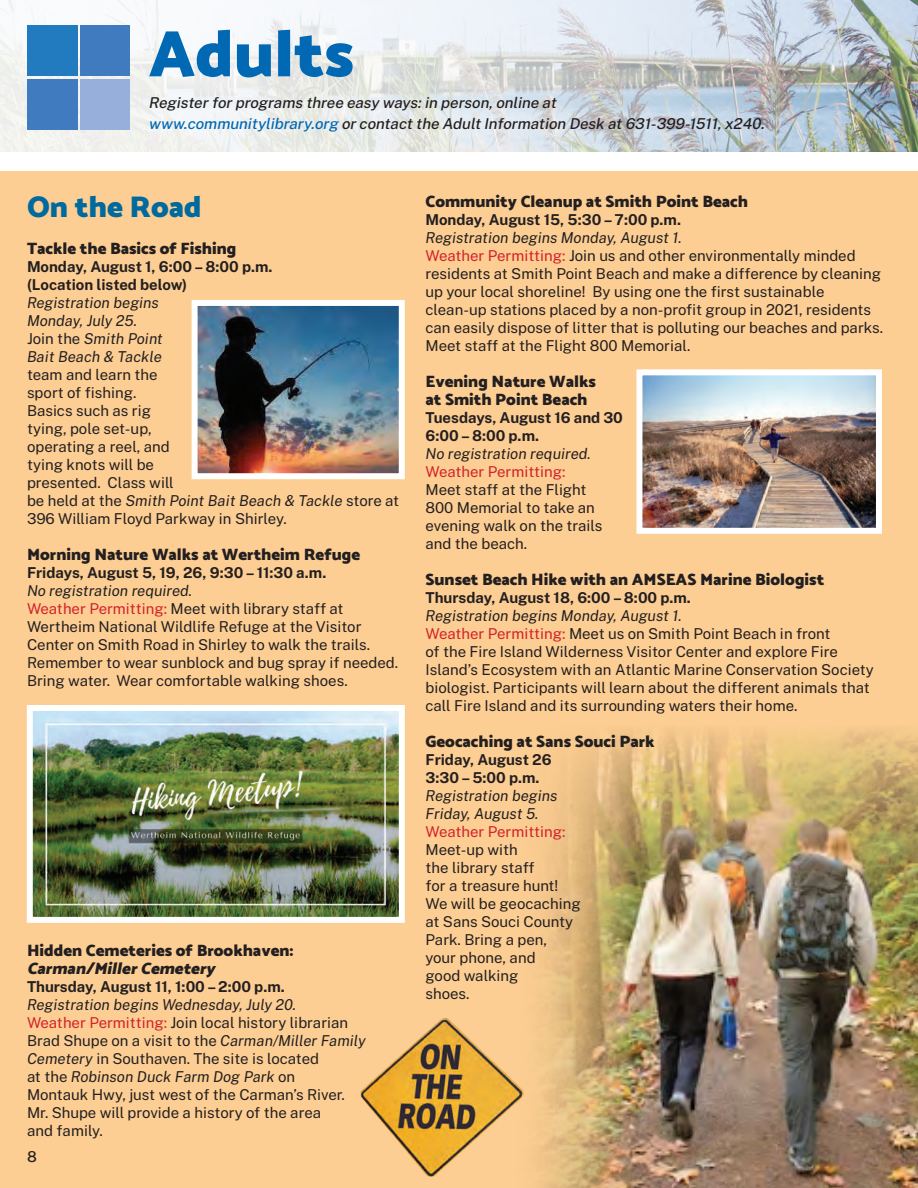
<style>
.page{position:relative;width:918px;height:1188px;background:#fff}
.page>*{position:absolute;margin:0;border:0;box-sizing:border-box;transform-origin:0 0}
.t1{font:100 66px "Catamaran";color:#0168b3}
.t2{font:100 30px "Catamaran";color:#006a9e}
.t3{font:100 16.5px/18px "Catamaran";color:#231f20}
.t4{font:italic 100 16.5px "Catamaran";color:#231f20}
.t5{font:15px/18px "Public Sans";color:#231f20}
.t6{font:700 15px/18px "Public Sans";color:#231f20}
.t7{font:italic 500 15px/21px "Public Sans";color:#231f20}
.t8{font:italic 15px/18px "Public Sans";color:#231f20}
.t9{font:15px "Public Sans";color:#d1232a}
.t10{font:500 15px "Public Sans";color:#231f20}
.s1{color:#0168b3}
.s2{font-style:normal}
.s3{font-style:italic}
.s4{color:#d1232a}
</style>
<div class="page">
<div style="left:0;top:172px;width:918px;height:1016px;background:#fdce93"></div>
<img style="left:0;top:0;width:918px;height:151px">
<div style="left:27px;top:26px;width:50px;height:50px;background:#237bbf"></div>
<div style="left:80px;top:26px;width:50px;height:50px;background:#407bbf"></div>
<div style="left:27px;top:79px;width:50px;height:50px;background:#407bbf"></div>
<div style="left:80px;top:79px;width:50px;height:50px;background:#96b0db"></div>
<img style="left:191px;top:300px;width:214px;height:180px">
<img style="left:636px;top:369px;width:246px;height:165px">
<img style="left:26px;top:705px;width:379px;height:218px">
<img style="left:538px;top:730px;width:380px;height:458px">
<img style="left:360px;top:1018px;width:164px;height:159px">
<h1 class="t1" style="left:148px;top:4px;width:207px">Adults</h1>
<p class="t7" style="left:148px;top:91px;width:621px">Registerforprograms three easy ways:in person,online at<br><span class="s1">www.communitylibrary.org</span> orcontactthe AdultInformation Desk at631-399-1511,x240.</p>
<h2 class="t2" style="left:27px;top:184px;width:176px">On the Road</h2>
<p class="t3" style="left:27px;top:239px;width:211px">Tackle the Basics of Fishing</p>
<p class="t6" style="left:27px;top:257px;width:247px">Monday, August 1, 6:00 – 8:00 p.m. (Location listed below)</p>
<p class="t8" style="left:27px;top:293px;width:137px">Registration begins<br>Monday, July 25.<br><span class="s2">Join the</span> Smith Point<br>Bait Beach &amp; Tackle</p>
<p class="t5" style="left:27px;top:365px;width:374px">team and learn the<br>sport of fishing.<br>Basics such as rig<br>tying, pole set-up,<br>operating a reel, and<br>tying knots will be<br>presented. Class will<br>be held at the <span class="s3">Smith Point Bait Beach &amp; Tackle</span> store at<br>396 William Floyd Parkway in Shirley.</p>
<p class="t3" style="left:27px;top:545px;width:335px">Morning Nature Walks at Wertheim Refuge</p>
<p class="t6" style="left:27px;top:563px;width:301px">Fridays, August 5, 19, 26, 9:30 – 11:30 a.m.</p>
<p class="t5" style="left:27px;top:581px;width:373px"><span class="s3">No registration required.<br></span><span class="s4">Weather Permitting:</span> Meet with library staff at Wertheim National Wildlife Refuge at the Visitor Center on Smith Road in Shirley to walk the trails.<br>Remember to wear sunblock and bug spray if needed.<br>Bring water. Wear comfortable walking shoes.</p>
<p class="t3" style="left:27px;top:941px;width:268px">Hidden Cemeteries of Brookhaven:</p>
<p class="t4" style="left:27px;top:956px;width:194px">Carman/MillerCemetery</p>
<p class="t6" style="left:27px;top:977px;width:259px">Thursday, August 11, 1:00 – 2:00 p.m.</p>
<p class="t5" style="left:27px;top:995px;width:340px"><span class="s3">Registration begins Wednesday, July 20.<br></span><span class="s4">Weather Permitting:</span> Join local history librarian Brad Shupe on a visit to the <span class="s3">Carman/Miller Family Cemetery</span> in Southaven. The site is located<br>at the <span class="s3">Robinson Duck Farm Dog Park</span> on<br>Montauk Hwy, just west of the Carman’s River.<br>Mr. Shupe will provide a history of the area<br>and family.</p>
<p class="t10" style="left:27px;top:1146px;width:11px">8</p>
<p class="t3" style="left:426px;top:192px;width:324px">Community Cleanup at Smith Point Beach</p>
<p class="t6" style="left:426px;top:209px;width:257px">Monday, August 15, 5:30 – 7:00 p.m.</p>
<p class="t5" style="left:426px;top:227px;width:459px"><span class="s3">Registration begins Monday, August 1.<br></span><span class="s4">Weather Permitting:</span> Join us and other environmentally minded residents at Smith Point Beach and make a difference by cleaning up your local shoreline! By using one the first sustainable clean-up stations placed by a non-profit group in 2021, residents can easily dispose of litter that is polluting our beaches and parks.<br>Meet staff at the Flight 800 Memorial.</p>
<p class="t3" style="left:426px;top:372px;width:172px">Evening Nature Walks at Smith Point Beach</p>
<p class="t6" style="left:426px;top:407px;width:199px">Tuesdays, August 16 and 30<br>6:00 – 8:00 p.m.</p>
<p class="t8" style="left:426px;top:444px;width:167px">No registration required.</p>
<p class="t9" style="left:426px;top:460px;width:142px">Weather Permitting:</p>
<p class="t5" style="left:426px;top:479px;width:178px">Meet staff at the Flight<br>800 Memorial to take an evening walk on the trails and the beach.</p>
<p class="t3" style="left:426px;top:570px;width:400px">Sunset Beach Hike with an AMSEAS Marine Biologist</p>
<p class="t6" style="left:426px;top:587px;width:267px">Thursday, August 18, 6:00 – 8:00 p.m.</p>
<p class="t5" style="left:426px;top:605px;width:450px"><span class="s3">Registration begins Monday, August 1.<br></span><span class="s4">Weather Permitting:</span> Meet us on Smith Point Beach in front<br>of the Fire Island Wilderness Visitor Center and explore Fire Island’s Ecosystem with an Atlantic Marine Conservation Society biologist. Participants will learn about the different animals that call Fire Island and its surrounding waters their home.</p>
<p class="t3" style="left:426px;top:732px;width:231px">Geocaching at Sans Souci Park</p>
<p class="t6" style="left:426px;top:749px;width:128px">Friday, August 26<br>3:30 – 5:00 p.m.</p>
<p class="t8" style="left:426px;top:786px;width:133px">Registration begins<br>Friday, August 5.</p>
<p class="t9" style="left:426px;top:820px;width:142px">Weather Permitting:</p>
<p class="t5" style="left:426px;top:839px;width:157px">Meet-up with<br>the library staff<br>for a treasure hunt!<br>We will be geocaching at Sans Souci County<br>Park. Bring a pen, your phone, and<br>good walking<br>shoes.</p>
</div>
